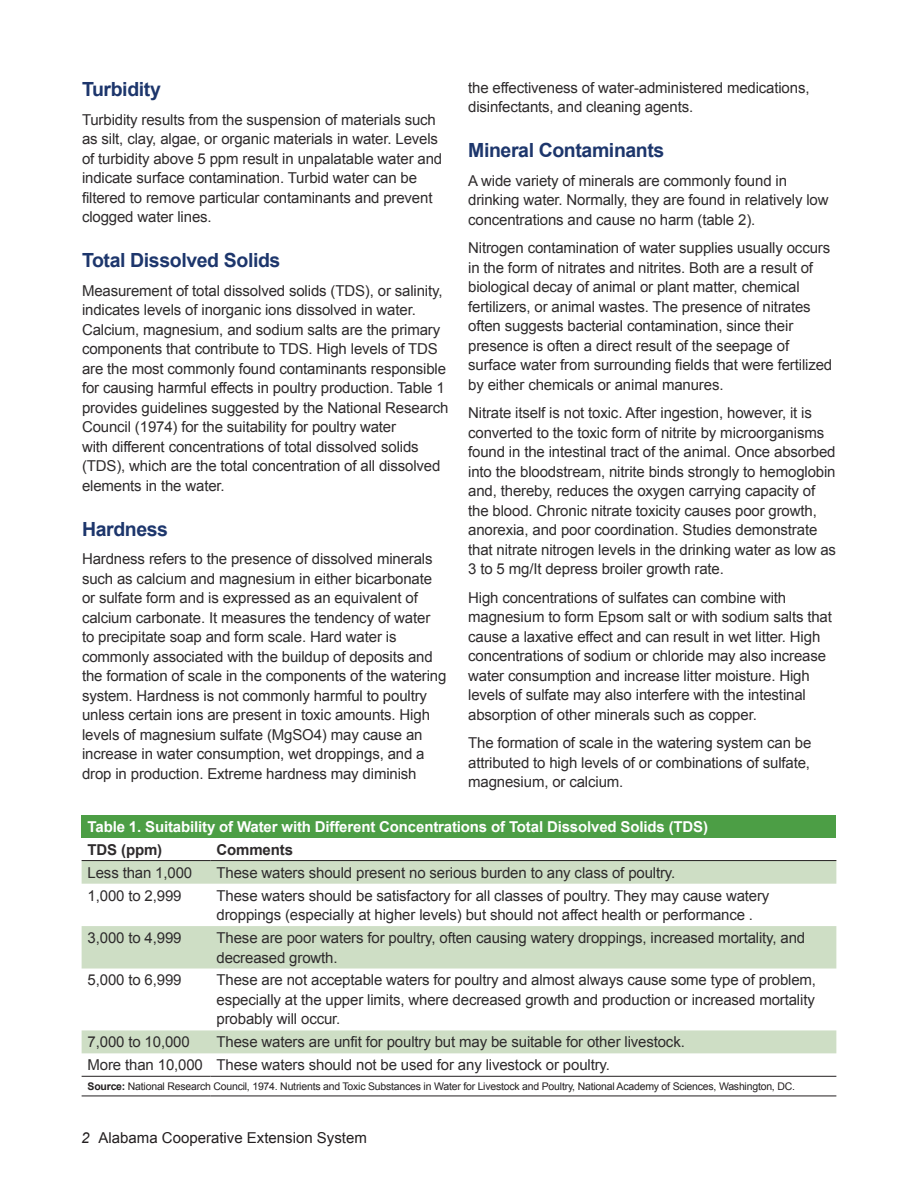
<style>
.page{position:relative;width:918px;height:1188px;background:#fff}
.page>*{position:absolute;margin:0;border:0;box-sizing:border-box;transform-origin:0 0}
.t1{font:700 19.5px "Arial";letter-spacing:-.02em;color:#1d366c}
.t2{font:15px/19.5px "Arial";letter-spacing:-.01em;color:#2e2b2c}
.t3{font:700 15px "Arial";letter-spacing:-.01em;color:#fff}
.t4{font:15px "Arial";color:#231f20}
.t5{font:700 15px "Arial";letter-spacing:-.01em;color:#2e2b2c}
.t6{font:10.5px "Arial";letter-spacing:-.02em;color:#231f20}
.s1{font-weight:700}
.s2{font-style:italic}
</style>
<div class="page">
<div style="left:82px;top:815px;width:754px;height:23px;background:#4c9e45"></div>
<svg style="left:82px;top:861px;width:754px;height:192px"></svg>
<hr style="left:82px;top:860px;width:129px;height:1px;background:#231f20">
<hr style="left:211px;top:860px;width:625px;height:1px;background:#231f20">
<hr style="left:82px;top:1076px;width:129px;height:1px;background:#231f20">
<hr style="left:211px;top:1076px;width:625px;height:1px;background:#231f20">
<hr style="left:82px;top:1096px;width:129px;height:1px;background:#231f20">
<hr style="left:211px;top:1096px;width:625px;height:1px;background:#231f20">
<p class="t2" style="left:468px;top:78px;width:343px">the effectiveness of water-administered medications, disinfectants, and cleaning agents.</p>
<h1 class="t1" style="left:468px;top:138px;width:198px">Mineral Contaminants</h1>
<p class="t2" style="left:468px;top:171px;width:362px">A wide variety of minerals are commonly found in drinking water. Normally, they are found in relatively low concentrations and cause no harm (table 2).</p>
<p class="t2" style="left:468px;top:238px;width:366px">Nitrogen contamination of water supplies usually occurs in the form of nitrates and nitrites. Both are a result of biological decay of animal or plant matter, chemical fertilizers, or animal wastes. The presence of nitrates often suggests bacterial contamination, since their presence is often a direct result of the seepage of surface water from surrounding fields that were fertilized by either chemicals or animal manures.</p>
<p class="t2" style="left:468px;top:403px;width:369px">Nitrate itself is not toxic. After ingestion, however, it is converted to the toxic form of nitrite by microorganisms found in the intestinal tract of the animal. Once absorbed into the bloodstream, nitrite binds strongly to hemoglobin and, thereby, reduces the oxygen carrying capacity of the blood. Chronic nitrate toxicity causes poor growth, anorexia, and poor coordination. Studies demonstrate that nitrate nitrogen levels in the drinking water as low as 3 to 5 mg/It depress broiler growth rate.</p>
<p class="t2" style="left:468px;top:588px;width:365px">High concentrations of sulfates can combine with magnesium to form Epsom salt or with sodium salts that cause a laxative effect and can result in wet litter. High concentrations of sodium or chloride may also increase water consumption and increase litter moisture. High levels of sulfate may also interfere with the intestinal absorption of other minerals such as copper.</p>
<p class="t2" style="left:468px;top:733px;width:345px;text-align:justify">The formation of scale in the watering system can be attributed to high levels of or combinations of sulfate, magnesium, or calcium.</p>
<p class="t3" style="left:88px;top:817px;width:622px">Table 1. Suitability of Water with Different Concentrations of Total Dissolved Solids (TDS)</p>
<p class="t5" style="left:88px;top:839px;width:76px">TDS (ppm)</p>
<p class="t5" style="left:217px;top:839px;width:78px">Comments</p>
<p class="t2" style="left:88px;top:863px;width:106px">Less than 1,000</p>
<p class="t2" style="left:217px;top:863px;width:460px">These waters should present no serious burden to any class of poultry.</p>
<p class="t2" style="left:88px;top:886px;width:95px">1,000 to 2,999</p>
<p class="t2" style="left:217px;top:886px;width:554px">These waters should be satisfactory for all classes of poultry. They may cause watery droppings (especially at higher levels) but should not affect health or performance .</p>
<p class="t2" style="left:88px;top:928px;width:95px">3,000 to 4,999</p>
<p class="t2" style="left:217px;top:928px;width:590px">These are poor waters for poultry, often causing watery droppings, increased mortality, and decreased growth.</p>
<p class="t2" style="left:88px;top:971px;width:95px">5,000 to 6,999</p>
<p class="t2" style="left:217px;top:971px;width:601px;text-align:justify">These are not acceptable waters for poultry and almost always cause some type of problem, especially at the upper limits, where decreased growth and production or increased mortality probably will occur.</p>
<p class="t2" style="left:88px;top:1033px;width:104px">7,000 to 10,000</p>
<h1 class="t1" style="left:82px;top:76px;width:80px">Turbidity</h1>
<p class="t2" style="left:82px;top:110px;width:362px">Turbidity results from the suspension of materials such as silt, clay, algae, or organic materials in water. Levels of turbidity above 5 ppm result in unpalatable water and indicate surface contamination. Turbid water can be filtered to remove particular contaminants and prevent clogged water lines.</p>
<h1 class="t1" style="left:82px;top:247px;width:200px">Total Dissolved Solids</h1>
<p class="t2" style="left:82px;top:281px;width:368px">Measurement of total dissolved solids (TDS), or salinity, indicates levels of inorganic ions dissolved in water.<br>Calcium, magnesium, and sodium salts are the primary components that contribute to TDS. High levels of TDS are the most commonly found contaminants responsible for causing harmful effects in poultry production. Table 1 provides guidelines suggested by the National Research Council (1974) for the suitability for poultry water<br>with different concentrations of total dissolved solids (TDS), which are the total concentration of all dissolved elements in the water.</p>
<h1 class="t1" style="left:82px;top:516px;width:88px">Hardness</h1>
<p class="t2" style="left:82px;top:549px;width:366px">Hardness refers to the presence of dissolved minerals such as calcium and magnesium in either bicarbonate or sulfate form and is expressed as an equivalent of calcium carbonate. It measures the tendency of water to precipitate soap and form scale. Hard water is commonly associated with the buildup of deposits and the formation of scale in the components of the watering system. Hardness is not commonly harmful to poultry unless certain ions are present in toxic amounts. High levels of magnesium sulfate (MgSO4) may cause an increase in water consumption, wet droppings, and a drop in production. Extreme hardness may diminish</p>
<p class="t2" style="left:88px;top:1031px;width:599px;line-height:23px;text-indent:129px">These waters are unfit for poultry but may be suitable for other livestock.<br>More than 10,000 These waters should not be used for any livestock or poultry.</p>
<p class="t6" style="left:88px;top:1079px;width:709px"><span class="s1">Source:</span> National Research Council, 1974. Nutrients and Toxic Substances in Water for Livestock and Poultry, National Academy of Sciences, Washington, DC.</p>
<p class="t4" style="left:81px;top:1128px;width:287px"><span class="s2">2</span> Alabama Cooperative Extension System</p>
</div>
